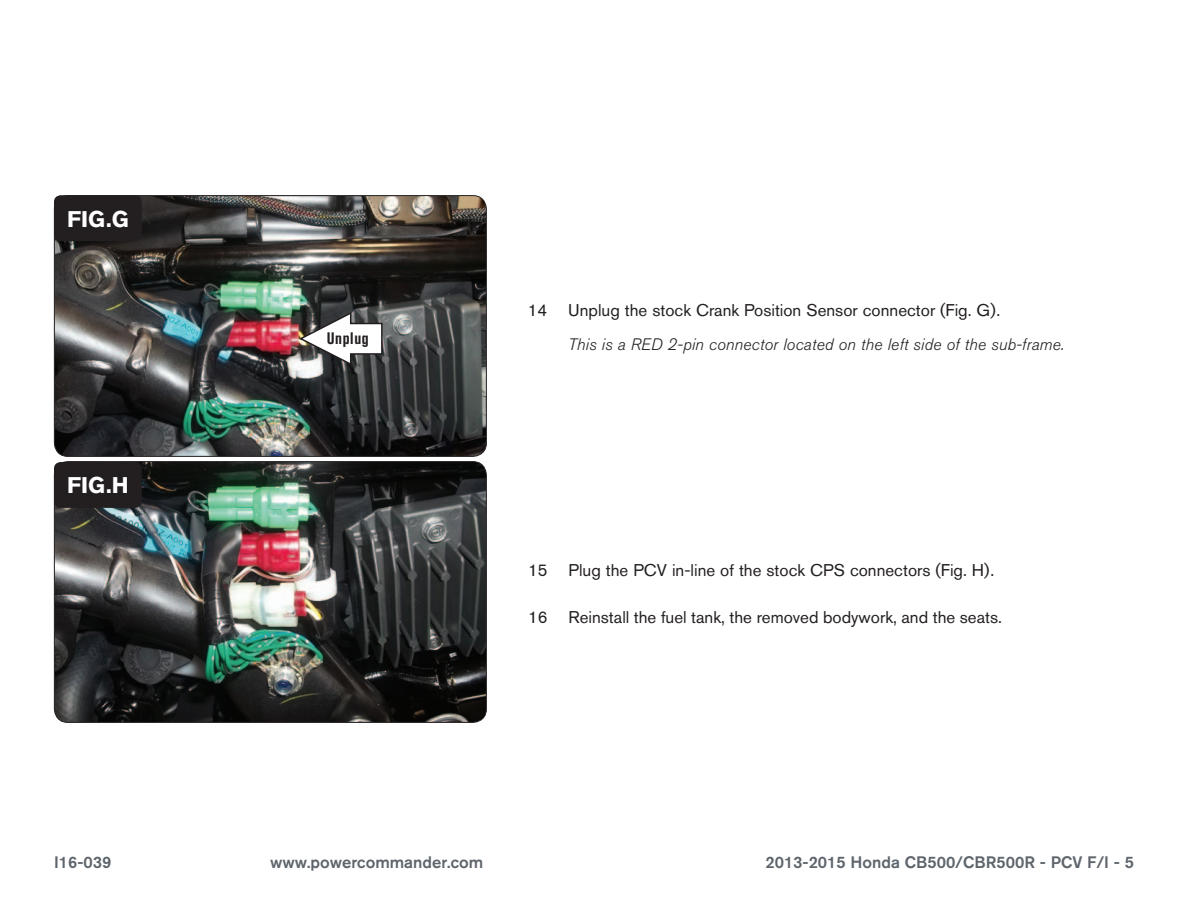
<style>
.page{position:relative;width:1188px;height:918px;background:#fff}
.page>*{position:absolute;margin:0;border:0;box-sizing:border-box;transform-origin:0 0}
.t1{font:700 22.5px "Akzidenz Grotesk BQ";color:#fff}
.Body_copy{font:16.8px "Akzidenz Grotesk BQ";color:#231f20}
.Bodycopy{font:16.8px "Akzidenz Grotesk BQ";color:#231f20}
.t2{font:500 16.5px "Akzidenz Grotesk BQ";color:#5e656c}
.Body_copy-2{font:italic 300 16.5px "Akzidenz Grotesk BQ";letter-spacing:.01em;color:#231f20}
.Callouts{font:700 condensed 16.5px "Akzidenz Grotesk BQ";letter-spacing:.04em;color:#231f20}
</style>
<div class="page">
<img style="left:54px;top:462px;width:431px;height:260px">
<div style="left:54px;top:461px;width:433px;height:262px;border:1px solid #231f20;border-radius:14px"></div>
<img style="left:54px;top:196px;width:431px;height:260px">
<div style="left:54px;top:195px;width:433px;height:262px;border:1px solid #231f20;border-radius:14px"></div>
<div style="left:54px;top:195px;width:88px;height:46px;background:#231f20;border-radius:7px"></div>
<div style="left:54px;top:462px;width:88px;height:46px;background:#231f20;border-radius:7px"></div>
<svg style="left:298px;top:311px;width:85px;height:56px"></svg>
<p class="t1" style="left:67px;top:206px;width:63px">FIG.G</p>
<p class="t1" style="left:67px;top:472px;width:63px">FIG.H</p>
<p class="Callouts" style="left:327px;top:329px;width:44px">Unplug</p>
<p class="Body_copy" style="left:528px;top:300px;width:474px">14 Unplug the stock Crank Position Sensor connector (Fig. G).</p>
<p class="Body_copy-2" style="left:568px;top:335px;width:498px">This is a RED 2-pin connector located on the left side of the sub-frame.</p>
<p class="Body_copy" style="left:528px;top:560px;width:468px">15 Plug the PCV in-line of the stock CPS connectors (Fig. H).</p>
<p class="Bodycopy" style="left:528px;top:607px;width:476px">16 Reinstall the fuel tank, the removed bodywork, and the seats.</p>
<p class="t2" style="left:54px;top:852px;width:59px">I16-039</p>
<p class="t2" style="left:270px;top:852px;width:215px">www.powercommander.com</p>
<p class="t2" style="left:765px;top:852px;width:370px">2013-2015 Honda CB500/CBR500R - PCV F/I - 5</p>
</div>
